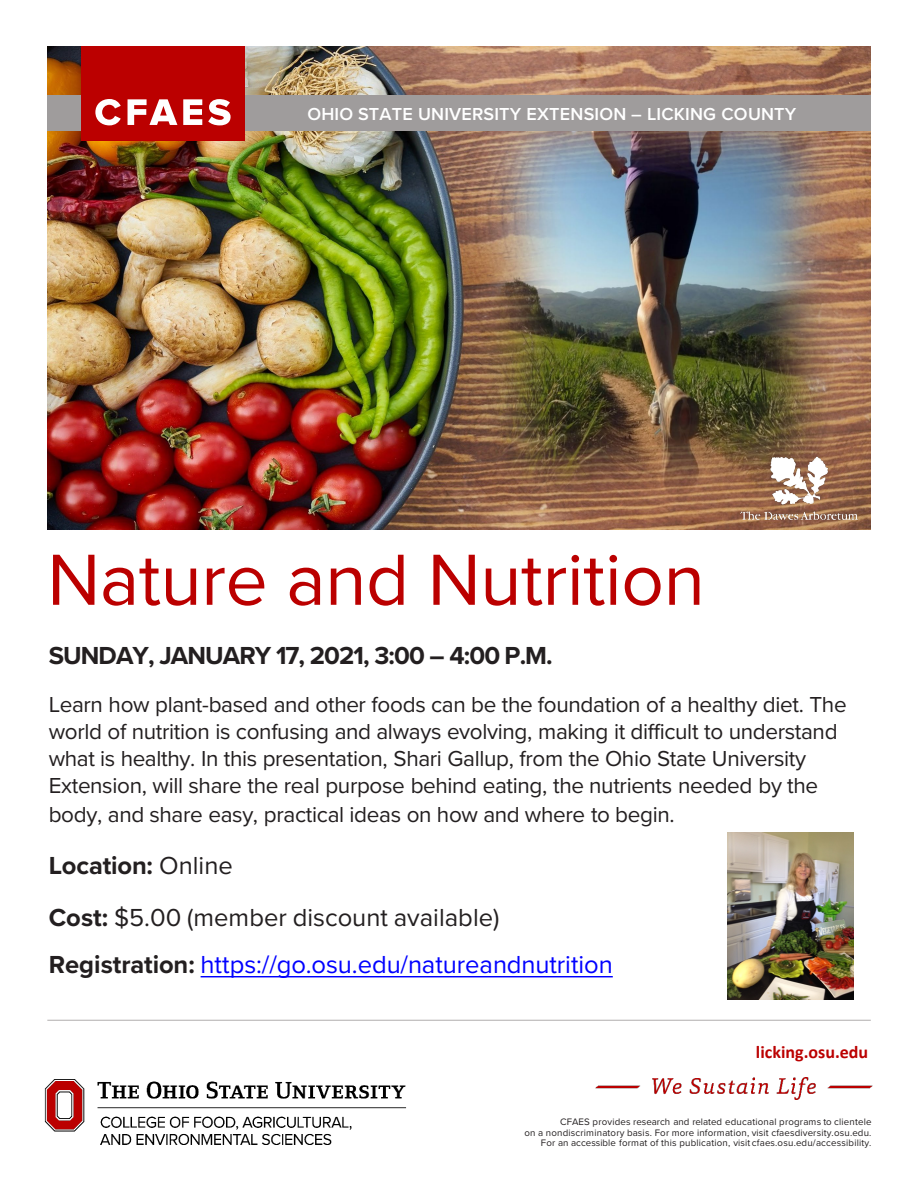
<style>
.page{position:relative;width:918px;height:1188px;background:#fff}
.page>*{position:absolute;margin:0;border:0;box-sizing:border-box;transform-origin:0 0}
.t1{font:75px "Proxima Nova";letter-spacing:-.005em;color:#b00}
.t2{font:25.5px "Proxima Nova";color:#00f}
.t3{font:700 25.5px "Proxima Nova";letter-spacing:-.035em;color:#231f20}
.t4{font:25.5px "Proxima Nova";color:#231f20}
.t5{font:700 25.5px "Proxima Nova";letter-spacing:-.005em;color:#231f20}
.t6{font:22.5px/27px "Proxima Nova";letter-spacing:-.015em;color:#231f20}
.t7{font:600 18px "Proxima Nova";letter-spacing:.01em;color:#fff}
.t8{font:700 18px "Calibri";letter-spacing:.005em;color:#b00}
.t9{font:9.75px/10.5px "Proxima Nova";letter-spacing:.015em;color:#231f20;text-align:right}
.s1{font-weight:400}
.s2{font-weight:700}
.s3{font-weight:700;color:#231f20}
</style>
<div class="page">
<img style="left:47px;top:46px;width:824px;height:483px">
<div style="left:47px;top:96px;width:824px;height:35px;background:#9f9c9c"></div>
<svg style="left:201px;top:976px;width:412px;height:1px"></svg>
<hr style="left:47px;top:1020px;width:824px;height:1px;background:#b0adad">
<div style="left:81px;top:46px;width:164px;height:95px;background:#b00"></div>
<svg style="left:95px;top:99px;width:26px;height:26px"></svg>
<svg style="left:128px;top:99px;width:49px;height:26px"></svg>
<svg style="left:183px;top:99px;width:19px;height:26px"></svg>
<svg style="left:208px;top:99px;width:23px;height:26px"></svg>
<img style="left:44px;top:1079px;width:363px;height:66px">
<img style="left:596px;top:1077px;width:276px;height:23px">
<img style="left:728px;top:832px;width:125px;height:168px">
<img style="left:741px;top:457px;width:118px;height:63px">
<p class="t7" style="left:307px;top:101px;width:491px">OHIO STATE UNIVERSITY EXTENSION – LICKING COUNTY</p>
<p class="t1" style="left:47px;top:524px;width:659px">Nature and Nutrition</p>
<p class="t3" style="left:49px;top:637px;width:506px">SUNDAY, JANUARY 17, 2021, 3:00 – 4:00 P.M.</p>
<p class="t6" style="left:49px;top:690px;width:800px">Learn how plant-based and other foods can be the foundation of a healthy diet. The world of nutrition is confusing and always evolving, making it difficult to understand what is healthy. In this presentation, Shari Gallup, from the Ohio State University Extension, will share the real purpose behind eating, the nutrients needed by the</p>
<p class="t6" style="left:49px;top:800px;width:627px">body, and share easy, practical ideas on how and where to begin.</p>
<p class="t5" style="left:49px;top:847px;width:186px">Location: <span class="s1">Online</span></p>
<p class="t4" style="left:49px;top:898px;width:452px"><span class="s2">Cost:</span> $5.00 (member discount available)</p>
<p class="t2" style="left:49px;top:945px;width:566px"><span class="s3">Registration:</span> https://go.osu.edu/natureandnutrition</p>
<p class="t8" style="left:756px;top:1039px;width:114px">licking.osu.edu</p>
<p class="t9" style="left:525px;top:1116px;width:348px">CFAES provides research and related educational programs to clientele<br>on a nondiscriminatory basis. For more information, visit cfaesdiversity.osu.edu.<br>For an accessible format of this publication, visit cfaes.osu.edu/accessibility.</p>
</div>
